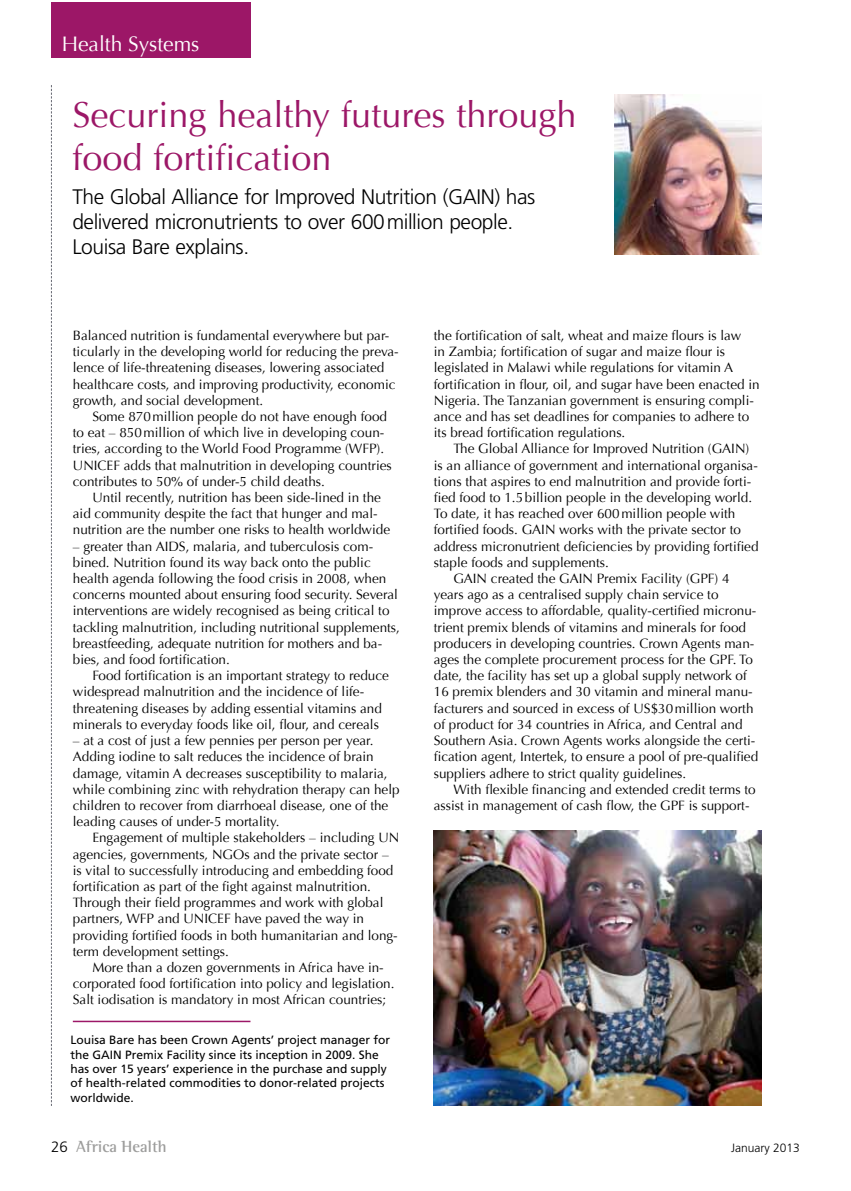
<style>
.page{position:relative;width:851px;height:1191px;background:#fff}
.page>*{position:absolute;margin:0;border:0;box-sizing:border-box;transform-origin:0 0}
.t1{font:36px/43.2px "Optima";color:#9c1767}
.t2{font:300 21px/25.2px "Frutiger LT Std";letter-spacing:-.02em;color:#000}
.t3{font:21px "Optima";color:#fff}
.t4{font:700 16.5px "Rotis Semi Serif";color:#9d9d9c}
.t5{font:13.5px/16.2px "Optima";color:#000}
.t6{font:12px/14.4px "Frutiger LT Std";color:#000}
.t7{font:300 12px "Frutiger LT Std";color:#000}
.s1{font-family:"Frutiger LT Std";font-weight:300;font-size:15px;color:#000}
</style>
<div class="page">
<div style="left:51px;top:2px;width:200px;height:56px;background:#9c1767"></div>
<svg style="left:51px;top:85px;width:1px;height:1021px"></svg>
<hr style="left:73px;top:1020px;width:177px;height:2px;background:#9c1767">
<img style="left:614px;top:94px;width:147px;height:160px">
<img style="left:434px;top:830px;width:327px;height:276px">
<h2 class="t3" style="left:62px;top:32px;width:139px">Health Systems</h2>
<h1 class="t1" style="left:72px;top:93px;width:505px">Securing healthy futures through food fortification</h1>
<h2 class="t2" style="left:72px;top:184px;width:464px">The Global Alliance for Improved Nutrition (GAIN) has delivered micronutrients to over 600million people.<br>Louisa Bare explains.</h2>
<p class="t5" style="left:73px;top:327px;width:327px">Balanced nutrition is fundamental everywhere but par&shy;ticularly in the developing world for reducing the preva&shy;lence of life-threatening diseases, lowering associated healthcare costs, and improving productivity, economic growth, and social development.</p>
<p class="t5" style="left:73px;top:408px;width:320px;text-indent:19px">Some 870million people do not have enough food to eat – 850million of which live in developing coun&shy;tries, according to the World Food Programme (WFP).<br>UNICEF adds that malnutrition in developing countries contributes to 50% of under-5 child deaths.</p>
<p class="t5" style="left:73px;top:489px;width:319px;text-indent:19px">Until recently, nutrition has been side-lined in the aid community despite the fact that hunger and mal&shy;nutrition are the number one risks to health worldwide</p>
<p class="t5" style="left:73px;top:538px;width:328px">– greater than AIDS, malaria, and tuberculosis com&shy;bined. Nutrition found its way back onto the public health agenda following the food crisis in 2008, when concerns mounted about ensuring food security. Several interventions are widely recognised as being critical to tackling malnutrition, including nutritional supplements, breastfeeding, adequate nutrition for mothers and ba&shy;bies, and food fortification.</p>
<p class="t5" style="left:73px;top:668px;width:317px;text-indent:19px">Food fortification is an important strategy to reduce widespread malnutrition and the incidence of life&shy;threatening diseases by adding essential vitamins and minerals to everyday foods like oil, flour, and cereals</p>
<p class="t5" style="left:73px;top:732px;width:328px">– at a cost of just a few pennies per person per year.<br>Adding iodine to salt reduces the incidence of brain damage, vitamin A decreases susceptibility to malaria, while combining zinc with rehydration therapy can help children to recover from diarrhoeal disease, one of the leading causes of under-5 mortality.</p>
<p class="t5" style="left:73px;top:830px;width:328px;text-indent:19px">Engagement of multiple stakeholders – including UN agencies, governments, NGOs and the private sector – is vital to successfully introducing and embedding food fortification as part of the fight against malnutrition.<br>Through their field programmes and work with global partners, WFP and UNICEF have paved the way in providing fortified foods in both humanitarian and long&shy;term development settings.</p>
<p class="t5" style="left:73px;top:959px;width:323px;text-indent:19px">More than a dozen governments in Africa have in&shy;corporated food fortification into policy and legislation.<br>Salt iodisation is mandatory in most African countries;</p>
<p class="t6" style="left:71px;top:1033px;width:321px">Louisa Bare has been Crown Agents’ project manager for the GAIN Premix Facility since its inception in 2009. She has over 15 years’ experience in the purchase and supply of health-related commodities to donor-related projects worldwide.</p>
<p class="t5" style="left:434px;top:327px;width:327px">the fortification of salt, wheat and maize flours is law<br>in Zambia; fortification of sugar and maize flour is legislated in Malawi while regulations for vitamin A fortification in flour, oil, and sugar have been enacted in Nigeria. The Tanzanian government is ensuring compli&shy;ance and has set deadlines for companies to adhere to its bread fortification regulations.</p>
<p class="t5" style="left:453px;top:441px;width:297px">The Global Alliance for Improved Nutrition (GAIN)</p>
<p class="t5" style="left:434px;top:457px;width:325px">is an alliance of government and international organisa-</p>
<p class="t5" style="left:434px;top:473px;width:319px">tions that aspires to end malnutrition and provide forti-</p>
<p class="t5" style="left:434px;top:489px;width:320px">fied food to 1.5billion people in the developing world.</p>
<p class="t5" style="left:434px;top:506px;width:303px">To date, it has reached over 600million people with</p>
<p class="t5" style="left:434px;top:522px;width:308px">fortified foods. GAIN works with the private sector to</p>
<p class="t5" style="left:434px;top:538px;width:326px">address micronutrient deficiencies by providing fortified</p>
<p class="t5" style="left:434px;top:554px;width:176px">staple foods and supplements.</p>
<p class="t5" style="left:453px;top:570px;width:278px">GAIN created the GAIN Premix Facility (GPF) 4</p>
<p class="t5" style="left:434px;top:587px;width:286px">years ago as a centralised supply chain service to</p>
<p class="t5" style="left:434px;top:603px;width:324px">improve access to affordable, quality-certified micronu-</p>
<p class="t5" style="left:434px;top:619px;width:313px">trient premix blends of vitamins and minerals for food</p>
<p class="t5" style="left:434px;top:635px;width:322px">producers in developing countries. Crown Agents man-</p>
<p class="t5" style="left:434px;top:651px;width:320px">ages the complete procurement process for the GPF. To</p>
<p class="t5" style="left:434px;top:668px;width:314px">date, the facility has set up a global supply network of</p>
<p class="t5" style="left:434px;top:684px;width:320px">16 premix blenders and 30 vitamin and mineral manu-</p>
<p class="t5" style="left:434px;top:700px;width:321px">facturers and sourced in excess of US$30million worth</p>
<p class="t5" style="left:434px;top:716px;width:310px">of product for 34 countries in Africa, and Central and</p>
<p class="t5" style="left:434px;top:732px;width:323px">Southern Asia. Crown Agents works alongside the certi-</p>
<p class="t5" style="left:434px;top:749px;width:326px">fication agent, Intertek, to ensure a pool of pre-qualified</p>
<p class="t5" style="left:434px;top:765px;width:254px">suppliers adhere to strict quality guidelines.</p>
<p class="t5" style="left:453px;top:781px;width:304px">With flexible financing and extended credit terms to</p>
<p class="t5" style="left:434px;top:797px;width:317px">assist in management of cash flow, the GPF is support-</p>
<p class="t4" style="left:51px;top:1137px;width:117px"><span class="s1">26</span> Africa Health</p>
<p class="t7" style="left:731px;top:1141px;width:70px">January 2013</p>
</div>
